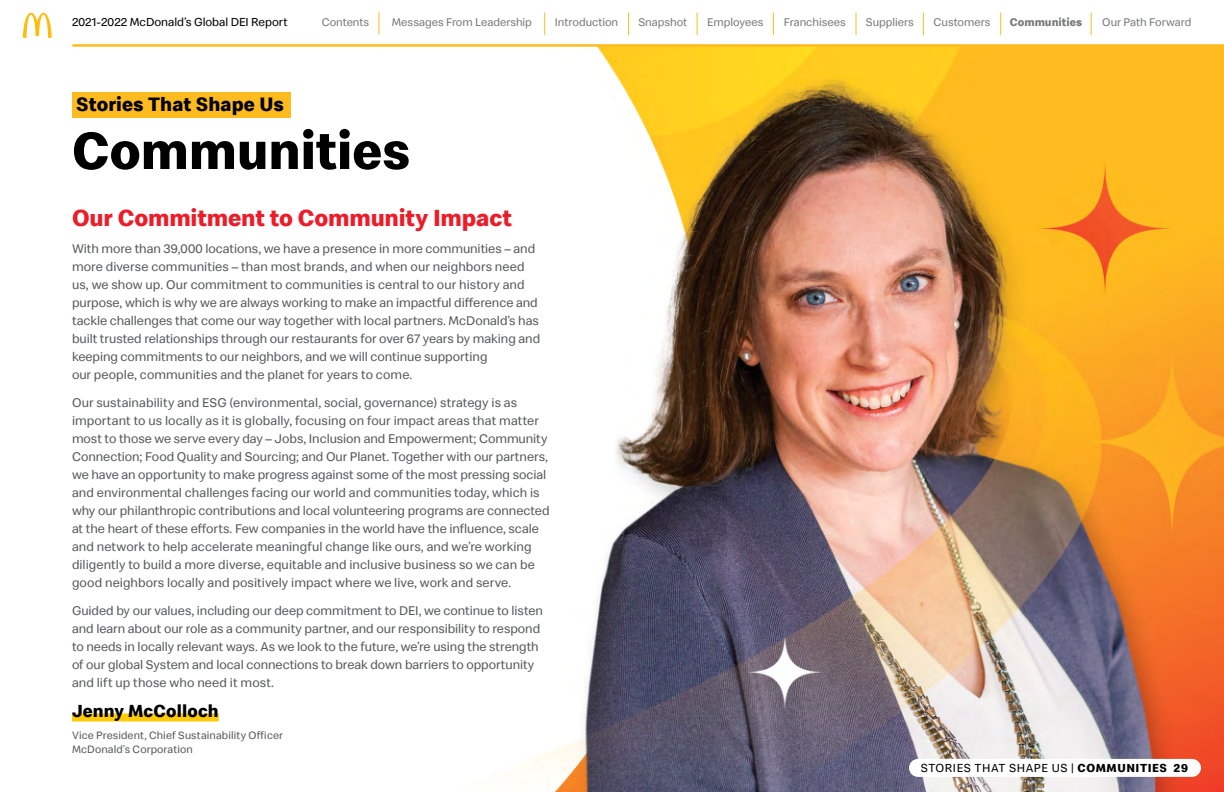
<style>
.page{position:relative;width:1224px;height:792px;background:#fff}
.page>*{position:absolute;margin:0;border:0;box-sizing:border-box;transform-origin:0 0}
.t1{font:700 54px "Speedee";letter-spacing:-.005em;color:#000}
.t2{font:700 24px "Speedee";letter-spacing:-.005em;color:#ed1c29}
.t3{font:700 20px "Speedee";letter-spacing:.005em;color:#000}
.t4{font:700 18px "Speedee";letter-spacing:.005em;color:#000}
.t5{font:13px/18px "Speedee";color:#58595b}
.t6{font:12px "Speedee";letter-spacing:.005em;color:#000}
.t7{font:12px "Speedee";letter-spacing:.045em;color:#000}
.t8{font:11.5px "Speedee";color:#797a7d}
.t9{font:700 11.5px "Speedee";color:#797a7d}
.t10{font:11px "Speedee";letter-spacing:.01em;color:#58595b}
.s1{font-weight:700}
</style>
<div class="page">
<img style="left:22px;top:12px;width:1202px;height:780px">
<div style="left:297px;top:0;width:927px;height:44px;background:#fff"></div>
<hr style="left:73px;top:44px;width:1151px;height:3px;background:#fdbb20">
<svg style="left:628px;top:13px;width:1px;height:22px"></svg>
<svg style="left:1001px;top:13px;width:1px;height:22px"></svg>
<svg style="left:923px;top:13px;width:1px;height:22px"></svg>
<svg style="left:856px;top:13px;width:1px;height:22px"></svg>
<svg style="left:773px;top:13px;width:1px;height:22px"></svg>
<svg style="left:697px;top:13px;width:1px;height:22px"></svg>
<svg style="left:379px;top:12px;width:1px;height:22px"></svg>
<svg style="left:545px;top:13px;width:1px;height:22px"></svg>
<svg style="left:1091px;top:13px;width:1px;height:22px"></svg>
<div style="left:72px;top:92px;width:219px;height:26px;background:#fdbb20"></div>
<div style="left:72px;top:713px;width:147px;height:8px;background:#ffcb05"></div>
<svg style="left:23px;top:13px;width:29px;height:25px"></svg>
<div style="left:909px;top:759px;width:292px;height:18px;background:#fff;border-radius:9px"></div>
<p class="t6" style="left:72px;top:15px;width:217px">2021-2022 McDonald’s Global DEI Report</p>
<p class="t8" style="left:322px;top:15px;width:49px">Contents</p>
<p class="t8" style="left:392px;top:15px;width:142px">Messages From Leadership</p>
<p class="t8" style="left:555px;top:15px;width:65px">Introduction</p>
<p class="t8" style="left:638px;top:15px;width:50px">Snapshot</p>
<p class="t8" style="left:707px;top:15px;width:58px">Employees</p>
<p class="t8" style="left:784px;top:15px;width:64px">Franchisees</p>
<p class="t8" style="left:866px;top:15px;width:49px">Suppliers</p>
<p class="t8" style="left:934px;top:15px;width:58px">Customers</p>
<p class="t9" style="left:1010px;top:15px;width:74px">Communities</p>
<p class="t8" style="left:1102px;top:15px;width:91px">Our Path Forward</p>
<h1 class="t3" style="left:76px;top:92px;width:209px">Stories That Shape Us</h1>
<h1 class="t1" style="left:72px;top:117px;width:340px">Communities</h1>
<h2 class="t2" style="left:72px;top:203px;width:441px">Our Commitment to Community Impact</h2>
<p class="t5" style="left:72px;top:240px;width:465px">With more than 39,000 locations, we have a presence in more communities – and more diverse communities – than most brands, and when our neighbors need us, we show up. Our commitment to communities is central to our history and</p>
<p class="t5" style="left:72px;top:294px;width:467px">purpose, which is why we are always working to make an impactful difference and</p>
<p class="t5" style="left:72px;top:312px;width:470px">tackle challenges that come our way together with local partners. McDonald’s has built trusted relationships through our restaurants for over 67 years by making and keeping commitments to our neighbors, and we will continue supporting<br>our people, communities and the planet for years to come.</p>
<p class="t5" style="left:72px;top:394px;width:479px">Our sustainability and ESG (environmental, social, governance) strategy is as important to us locally as it is globally, focusing on four impact areas that matter most to those we serve every day – Jobs, Inclusion and Empowerment; Community Connection; Food Quality and Sourcing; and Our Planet. Together with our partners, we have an opportunity to make progress against some of the most pressing social and environmental challenges facing our world and communities today, which is why our philanthropic contributions and local volunteering programs are connected</p>
<p class="t5" style="left:72px;top:520px;width:468px">at the heart of these efforts. Few companies in the world have the influence, scale</p>
<p class="t5" style="left:72px;top:538px;width:464px">and network to help accelerate meaningful change like ours, and we’re working diligently to build a more diverse, equitable and inclusive business so we can be good neighbors locally and positively impact where we live, work and serve.</p>
<p class="t5" style="left:72px;top:602px;width:472px">Guided by our values, including our deep commitment to DEI, we continue to listen and learn about our role as a community partner, and our responsibility to respond to needs in locally relevant ways. As we look to the future, we’re using the strength of our global System and local connections to break down barriers to opportunity and lift up those who need it most.</p>
<p class="t4" style="left:72px;top:700px;width:148px">Jenny McColloch</p>
<p class="t10" style="left:72px;top:728px;width:213px">Vice President, Chief Sustainability Officer</p>
<p class="t10" style="left:72px;top:742px;width:122px">McDonald’s Corporation</p>
<p class="t7" style="left:921px;top:761px;width:269px">STORIES THAT SHAPE US | <span class="s1">COMMUNITIES 29</span></p>
</div>
